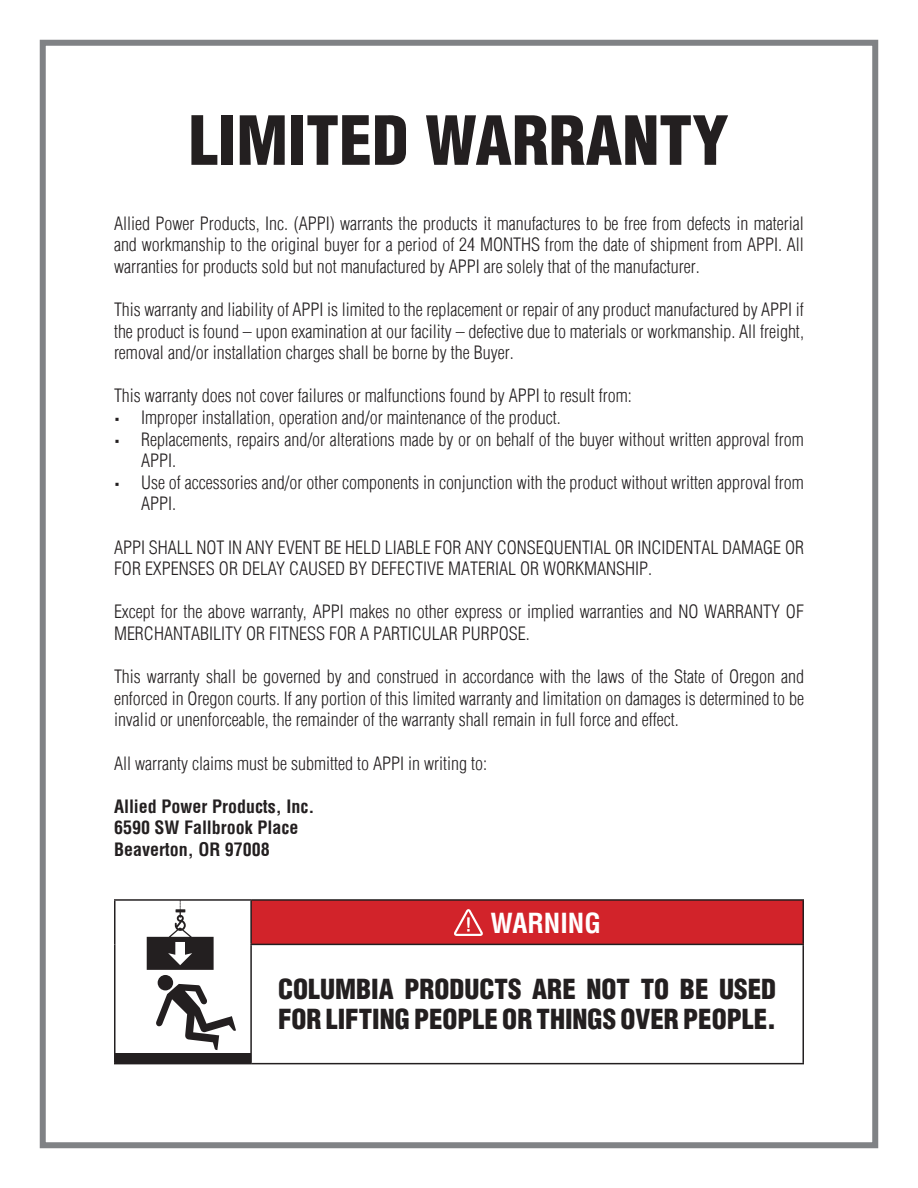
<style>
.page{position:relative;width:918px;height:1188px;background:#fff}
.page>*{position:absolute;margin:0;border:0;box-sizing:border-box;transform-origin:0 0}
.t1{font:66px "Switzerland Cond Black Plain";color:#231f20}
.t2{font:27px/30px "Switzerland Cond Black Plain";color:#231f20}
.t3{font:700 condensed 27px "Switzerland";color:#fff}
.t4{font:18px/21.6px "Switzerland Cond Light Plain";color:#231f20}
.t5{font:700 condensed 18px "Switzerland";color:#231f20}
.s1{font-family:"Switzerland Cond Black Plain"}
</style>
<div class="page">
<div style="left:40px;top:40px;width:838px;height:1108px;border:6px solid #808285"></div>
<div style="left:251px;top:900px;width:552px;height:44px;background:#d2232a"></div>
<hr style="left:114px;top:899px;width:137px;height:2px;background:#231f20">
<hr style="left:114px;top:901px;width:2px;height:43px;background:#231f20">
<hr style="left:251px;top:899px;width:553px;height:2px;background:#231f20">
<hr style="left:250px;top:901px;width:2px;height:43px;background:#231f20">
<hr style="left:802px;top:901px;width:2px;height:43px;background:#231f20">
<hr style="left:114px;top:944px;width:2px;height:119px;background:#231f20">
<hr style="left:250px;top:944px;width:554px;height:1px;background:#231f20">
<hr style="left:250px;top:945px;width:2px;height:118px;background:#231f20">
<hr style="left:802px;top:945px;width:2px;height:118px;background:#231f20">
<hr style="left:114px;top:1063px;width:137px;height:1px;background:#231f20">
<hr style="left:251px;top:1063px;width:553px;height:1px;background:#231f20">
<div style="left:158px;top:975px;width:15px;height:15px;background:#231f20;border-radius:50%"></div>
<svg style="left:156px;top:984px;width:80px;height:66px"></svg>
<svg style="left:147px;top:901px;width:67px;height:69px"></svg>
<div style="left:116px;top:1053px;width:134px;height:10px;background:#231f20"></div>
<svg style="left:454px;top:909px;width:29px;height:27px"></svg>
<p class="t1" style="left:189px;top:99px;width:541px">LIMITED WARRANTY</p>
<p class="t4" style="left:114px;top:212px;width:692px;text-align:justify">Allied Power Products, Inc. (APPI) warrants the products it manufactures to be free from defects in material and workmanship to the original buyer for a period of 24 MONTHS from the date of shipment from APPI. All warranties for products sold but not manufactured by APPI are solely that of the manufacturer.</p>
<p class="t4" style="left:114px;top:298px;width:692px;text-align:justify">This warranty and liability of APPI is limited to the replacement or repair of any product manufactured by APPI if the product is found – upon examination at our facility – defective due to materials or workmanship. All freight, removal and/or installation charges shall be borne by the Buyer.</p>
<p class="t4" style="left:114px;top:385px;width:519px">This warranty does not cover failures or malfunctions found by APPI to result from:</p>
<p class="t4" style="left:114px;top:406px;width:448px"><span class="s1">•</span> Improper installation, operation and/or maintenance of the product.</p>
<p class="t4" style="left:141px;top:428px;width:664px;text-indent:-27px"><span class="s1">•</span> Replacements, repairs and/or alterations made by or on behalf of the buyer without written approval from<br>APPI.</p>
<p class="t4" style="left:141px;top:471px;width:664px;text-indent:-27px"><span class="s1">•</span> Use of accessories and/or other components in conjunction with the product without written approval from<br>APPI.</p>
<p class="t4" style="left:114px;top:536px;width:692px">APPI SHALL NOT IN ANY EVENT BE HELD LIABLE FOR ANY CONSEQUENTIAL OR INCIDENTAL DAMAGE OR<br>FOR EXPENSES OR DELAY CAUSED BY DEFECTIVE MATERIAL OR WORKMANSHIP.</p>
<p class="t4" style="left:114px;top:601px;width:691px">Except for the above warranty, APPI makes no other express or implied warranties and NO WARRANTY OF<br>MERCHANTABILITY OR FITNESS FOR A PARTICULAR PURPOSE.</p>
<p class="t4" style="left:114px;top:666px;width:692px;text-align:justify">This warranty shall be governed by and construed in accordance with the laws of the State of Oregon and enforced in Oregon courts. If any portion of this limited warranty and limitation on damages is determined to be invalid or unenforceable, the remainder of the warranty shall remain in full force and effect.</p>
<p class="t4" style="left:114px;top:752px;width:375px">All warranty claims must be submitted to APPI in writing to:</p>
<p class="t5" style="left:114px;top:795px;width:202px">Allied Power Products, Inc.</p>
<p class="t5" style="left:114px;top:817px;width:186px">6590 SW Fallbrook Place</p>
<p class="t5" style="left:114px;top:839px;width:157px">Beaverton, OR 97008</p>
<p class="t3" style="left:490px;top:907px;width:112px">WARNING</p>
<p class="t2" style="left:278px;top:974px;width:500px">COLUMBIA PRODUCTS ARE NOT TO BE USED<br>FOR LIFTING PEOPLE OR THINGS OVER PEOPLE.</p>
</div>
